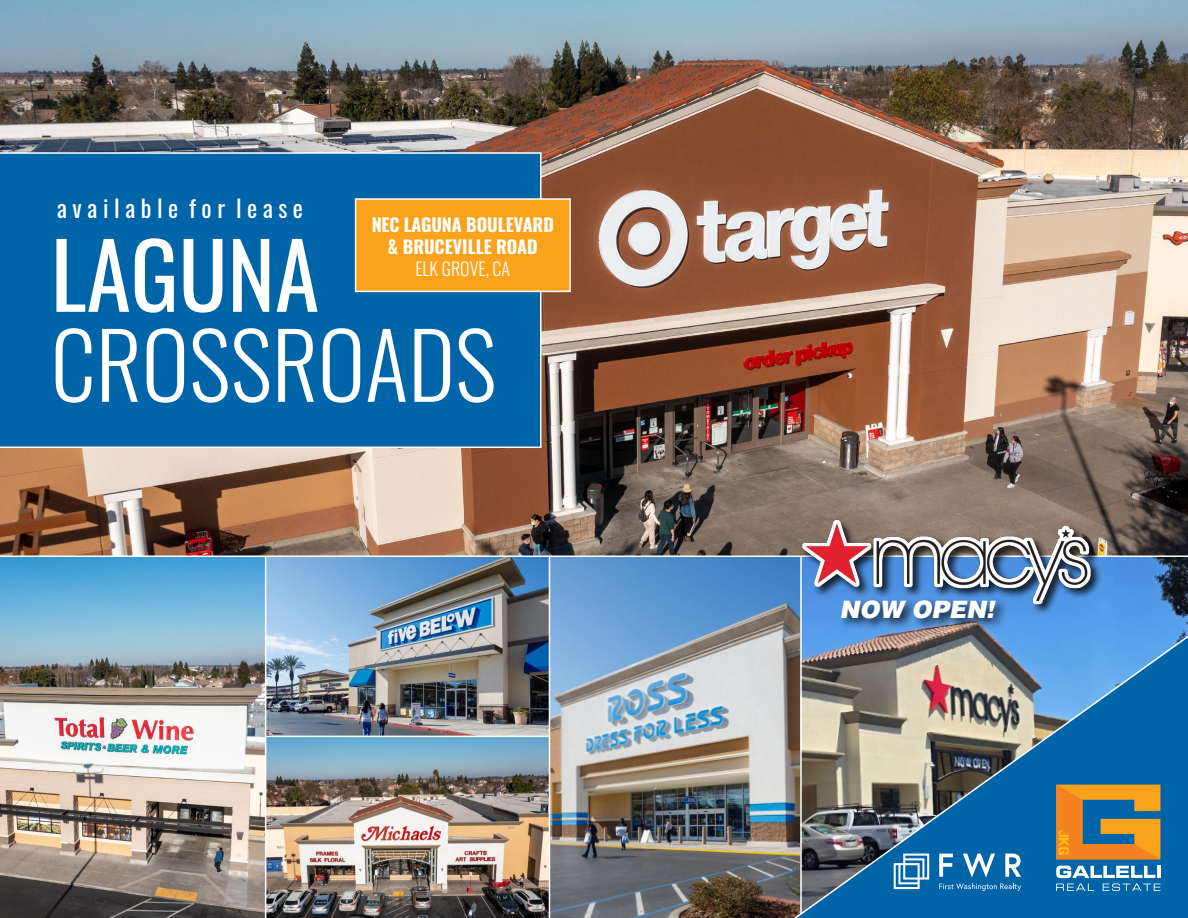
<style>
.page{position:relative;width:1188px;height:918px;background:#fff}
.page>*{position:absolute;margin:0;border:0;box-sizing:border-box;transform-origin:0 0}
.t1{font:300 90px "Oswald";color:#fff}
.t2{font:90px "Oswald";color:#fff}
.t3{font:24px "Oswald";color:#fff}
.t4{font:italic 900 24px "Helvetica LT Std";color:#fff}
.t5{font:700 18px/21.6px "Oswald";color:#fff;text-align:center}
.t6{font:300 18px "Oswald";color:#fff}
.t7{font:700 condensed 13.95px "Helvetica Neue LT Std";color:#fec214;scale:1.21 1}
</style>
<div class="page">
<img style="left:802px;top:557px;width:386px;height:72px">
<img style="left:550px;top:557px;width:250px;height:361px">
<img style="left:0;top:557px;width:549px;height:361px">
<hr style="left:265px;top:555px;width:1px;height:363px;background:#fff">
<hr style="left:266px;top:736px;width:284px;height:1px;background:#fff">
<img style="left:0;top:0;width:1188px;height:555px">
<img style="left:751px;top:629px;width:437px;height:289px">
<svg style="left:1056px;top:866px;width:104px;height:25px"></svg>
<hr style="left:1157px;top:866px;width:4px;height:12px;background:#fff">
<svg style="left:1056px;top:785px;width:104px;height:74px;background:#b78640"></svg>
<div style="left:0;top:152px;width:542px;height:296px;background:#0065a8"></div>
<div style="left:355px;top:198px;width:216px;height:94px;background:#faa21b;border:2px solid #fff"></div>
<svg style="left:894px;top:854px;width:35px;height:35px"></svg>
<svg style="left:939px;top:854px;width:14px;height:23px"></svg>
<svg style="left:963px;top:854px;width:32px;height:23px"></svg>
<svg style="left:1005px;top:854px;width:16px;height:23px"></svg>
<svg style="left:939px;top:883px;width:82px;height:8px"></svg>
<div style="left:838px;top:597px;width:170px;height:34px;background:#000;opacity:.75"></div>
<div style="left:800px;top:518px;width:302px;height:98px;background:#000;opacity:.75"></div>
<img style="left:800px;top:516px;width:293px;height:92px">
<h2 class="t3" style="left:57px;top:187px;width:248px">a v a i l a b l e f o r l e a s e</h2>
<p class="t5" style="left:372px;top:215px;width:184px">NEC LAGUNA BOULEVARD &amp; BRUCEVILLE ROAD</p>
<p class="t6" style="left:415px;top:252px;width:96px">ELK GROVE, CA</p>
<h1 class="t2" style="left:51px;top:195px;width:270px">LAGUNA</h1>
<h1 class="t1" style="left:51px;top:285px;width:447px">CROSSROADS</h1>
<h2 class="t4" style="left:840px;top:593px;width:156px">NOW OPEN!</h2>
<p class="t7" style="left:1072px;top:830px;width:23px;rotate:90deg">JKG</p>
</div>
